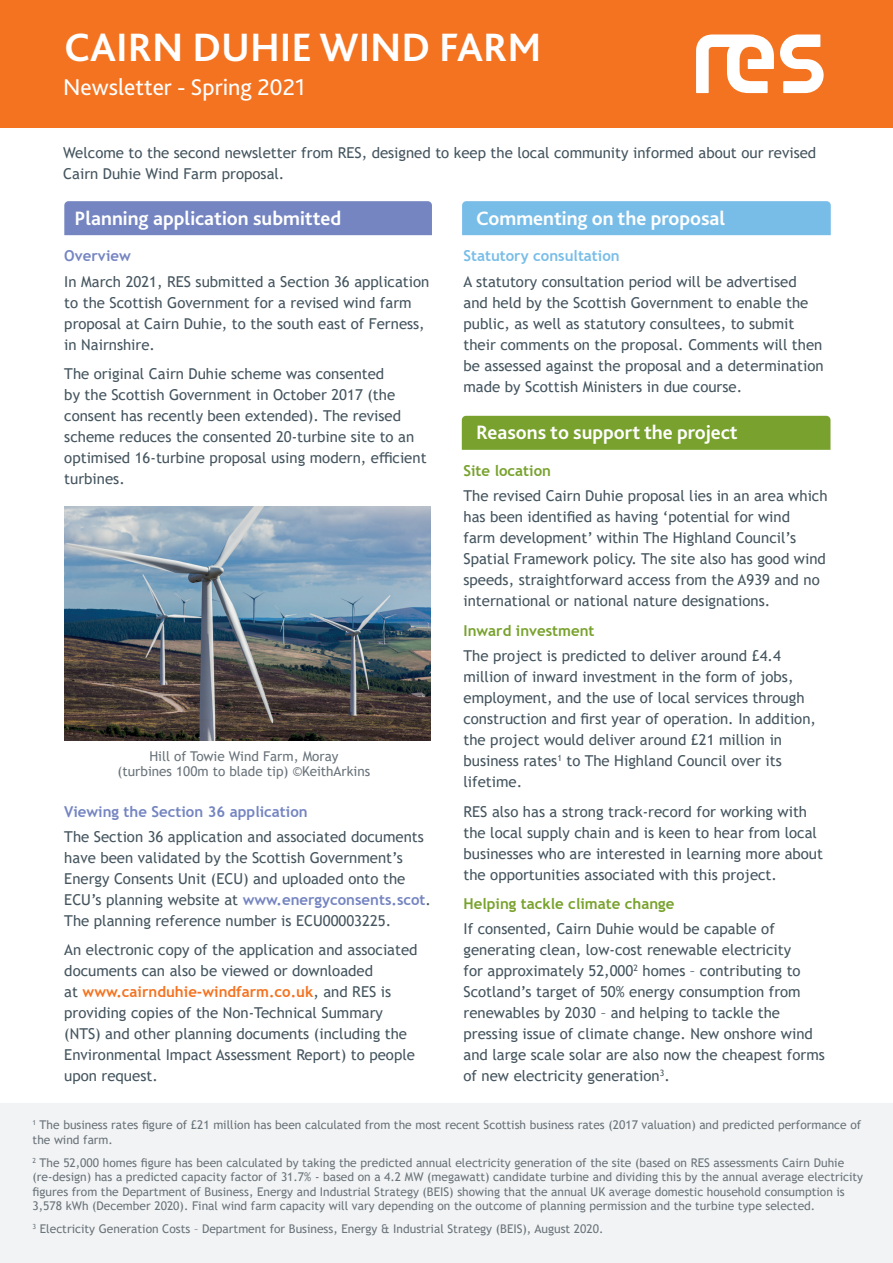
<style>
.page{position:relative;width:893px;height:1263px;background:#fff}
.page>*{position:absolute;margin:0;border:0;box-sizing:border-box;transform-origin:0 0}
.t1{font:700 41.4px "Bliss 2";color:#fff}
.t2{font:23.85px "Bliss 2";color:#fff}
.t3{font:700 20.25px "Bliss 2";color:#fff}
.t4{font:15px/21px "Trebuchet MS";color:#45555f}
.t5{font:700 15px "Trebuchet MS";color:#78a22d}
.t6{font:700 15px "Trebuchet MS";color:#7585c1}
.t7{font:700 15px "Trebuchet MS";color:#78bde8}
.t8{font:13.5px/15px "Trebuchet MS";color:#6a747b;text-align:center}
.t9{font:12px/14.4px "Trebuchet MS";color:#6a747b}
.s1{font-weight:700;color:#7585c1}
.s2{font-weight:700;color:#f47321}
</style>
<div class="page">
<div style="left:0;top:1103px;width:893px;height:160px;background:#f2f3f4"></div>
<div style="left:0;top:0;width:893px;height:128px;background:#f47321"></div>
<div style="left:64px;top:201px;width:368px;height:34px;background:#7585c1"></div>
<div style="left:462px;top:201px;width:369px;height:34px;background:#78bde8"></div>
<svg style="left:696px;top:34px;width:128px;height:59px"></svg>
<div style="left:462px;top:416px;width:368px;height:34px;background:#78a22d"></div>
<img style="left:64px;top:507px;width:366px;height:234px">
<h1 class="t1" style="left:64px;top:22px;width:479px">CAIRN DUHIE WIND FARM</h1>
<h2 class="t2" style="left:63px;top:72px;width:243px">Newsletter - Spring 2021</h2>
<p class="t4" style="left:63px;top:142px;width:754px">Welcome to the second newsletter from RES, designed to keep the local community informed about our revised<br>Cairn Duhie Wind Farm proposal.</p>
<h3 class="t3" style="left:74px;top:205px;width:268px">Planning application submitted</h3>
<h3 class="t3" style="left:476px;top:205px;width:251px">Commenting on the proposal</h3>
<p class="t6" style="left:64px;top:247px;width:68px">Overview</p>
<p class="t4" style="left:64px;top:271px;width:367px">In March 2021, RES submitted a Section 36 application to the Scottish Government for a revised wind farm proposal at Cairn Duhie, to the south east of Ferness, in Nairnshire.</p>
<p class="t4" style="left:64px;top:363px;width:364px">The original Cairn Duhie scheme was consented<br>by the Scottish Government in October 2017 (the consent has recently been extended). The revised scheme reduces the consented 20-turbine site to an optimised 16-turbine proposal using modern, efficient turbines.</p>
<p class="t8" style="left:118px;top:748px;width:254px">Hill of Towie Wind Farm, Moray<br>(turbines 100m to blade tip) ©KeithArkins</p>
<p class="t6" style="left:64px;top:802px;width:245px">Viewing the Section 36 application</p>
<p class="t4" style="left:64px;top:826px;width:368px">The Section 36 application and associated documents have been validated by the Scottish Government’s Energy Consents Unit (ECU) and uploaded onto the ECU’s planning website at <span class="s1">www.energyconsents.scot</span>.<br>The planning reference number is ECU00003225.</p>
<p class="t4" style="left:64px;top:939px;width:355px">An electronic copy of the application and associated documents can also be viewed or downloaded<br>at <span class="s2">www.cairnduhie-windfarm.co.uk</span>, and RES is providing copies of the Non-Technical Summary (NTS) and other planning documents (including the Environmental Impact Assessment Report) to people upon request.</p>
<p class="t7" style="left:463px;top:247px;width:158px">Statutory consultation</p>
<p class="t4" style="left:463px;top:271px;width:362px">A statutory consultation period will be advertised and held by the Scottish Government to enable the public, as well as statutory consultees, to submit their comments on the proposal. Comments will then be assessed against the proposal and a determination made by Scottish Ministers in due course.</p>
<h3 class="t3" style="left:476px;top:420px;width:263px">Reasons to support the project</h3>
<p class="t5" style="left:463px;top:461px;width:89px">Site location</p>
<p class="t4" style="left:463px;top:485px;width:366px">The revised Cairn Duhie proposal lies in an area which has been identified as having ‘potential for wind<br>farm development’ within The Highland Council’s Spatial Framework policy. The site also has good wind speeds, straightforward access from the A939 and no international or national nature designations.</p>
<p class="t5" style="left:463px;top:621px;width:132px">Inward investment</p>
<p class="t4" style="left:463px;top:645px;width:354px">The project is predicted to deliver around £4.4 million of inward investment in the form of jobs, employment, and the use of local services through construction and first year of operation. In addition, the project would deliver around £21 million in business rates<sup>1</sup> to The Highland Council over its lifetime.</p>
<p class="t4" style="left:463px;top:801px;width:361px">RES also has a strong track-record for working with the local supply chain and is keen to hear from local businesses who are interested in learning more about the opportunities associated with this project.</p>
<p class="t5" style="left:463px;top:894px;width:212px">Helping tackle climate change</p>
<p class="t4" style="left:463px;top:918px;width:363px">If consented, Cairn Duhie would be capable of generating clean, low-cost renewable electricity<br>for approximately 52,000<sup>2</sup> homes – contributing to Scotland’s target of 50% energy consumption from renewables by 2030 – and helping to tackle the pressing issue of climate change. New onshore wind and large scale solar are also now the cheapest forms of new electricity generation<sup>3</sup>.</p>
<p class="t9" style="left:33px;top:1118px;width:830px"><sup>1</sup> The business rates figure of £21 million has been calculated from the most recent Scottish business rates (2017 valuation) and predicted performance of the wind farm.</p>
<p class="t9" style="left:33px;top:1155px;width:832px"><sup>2</sup> The 52,000 homes figure has been calculated by taking the predicted annual electricity generation of the site (based on RES assessments Cairn Duhie (re-design) has a predicted capacity factor of 31.7% - based on a 4.2 MW (megawatt) candidate turbine and dividing this by the annual average electricity figures from the Department of Business, Energy and Industrial Strategy (BEIS) showing that the annual UK average domestic household consumption is 3,578 kWh (December 2020). Final wind farm capacity will vary depending on the outcome of planning permission and the turbine type selected.</p>
<p class="t9" style="left:33px;top:1221px;width:572px"><sup>3</sup> Electricity Generation Costs – Department for Business, Energy &amp; Industrial Strategy (BEIS), August 2020.</p>
</div>
